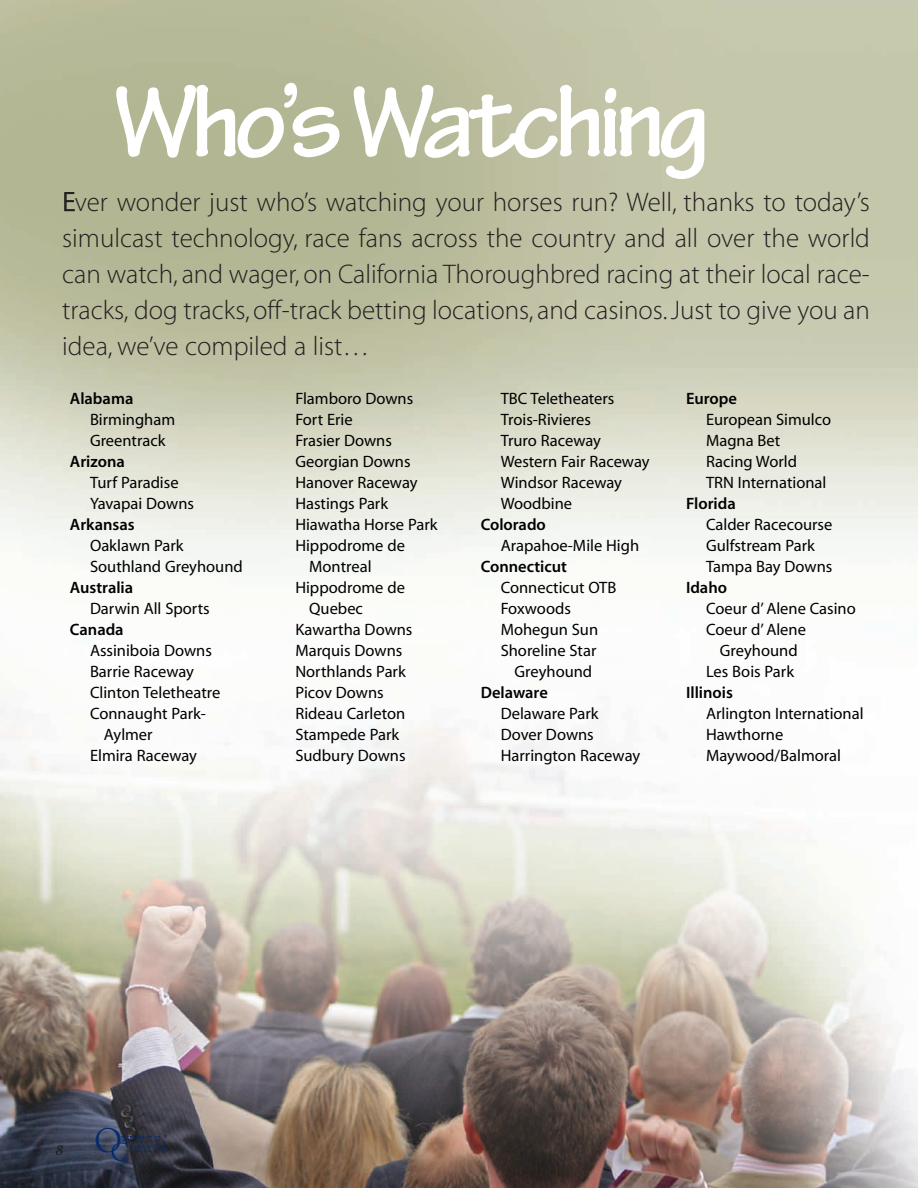
<style>
.page{position:relative;width:918px;height:1188px;background:#fff}
.page>*{position:absolute;margin:0;border:0;box-sizing:border-box;transform-origin:0 0}
.t1{font:700 108px "Tekton Pro";letter-spacing:-.065em;color:#fff}
.t2{font:31.5px "Trajan";color:#062a6d}
.t3{font:27px/36px "Adobe Corp ID Myriad Lt";color:#231f20;text-align:justify}
.t4{font:24px "Trajan";color:#062a6d}
.t5{font:16.5px/21px "Adobe Corp ID Myriad Rg";color:#000}
.t6{font:16.5px "Adobe Corp ID Myriad Sb";color:#000}
.t7{font:15.75px "Adobe Corp ID Minion Sb It";color:#231f20}
.t8{font:13.5px "Courier";color:#062a6d}
</style>
<div class="page">
<img style="left:0;top:0;width:918px;height:1188px">
<h1 class="t1" style="left:112px;top:84px;width:600px">Who’s Watching</h1>
<p class="t3" style="left:62px;top:186px;width:809px">Ever wonder just who’s watching your horses run? Well, thanks to today’s simulcast technology, race fans across the country and all over the world can watch, and wager, on California Thoroughbred racing at their local race&shy;tracks, dog tracks, off-track betting locations, and casinos. Just to give you an idea, we’ve compiled a list…</p>
<p class="t6" style="left:70px;top:392px;width:65px">Alabama</p>
<p class="t5" style="left:90px;top:410px;width:87px">Birmingham<br>Greentrack</p>
<p class="t6" style="left:70px;top:455px;width:56px">Arizona</p>
<p class="t5" style="left:90px;top:473px;width:106px">Turf Paradise<br>Yavapai Downs</p>
<p class="t6" style="left:70px;top:518px;width:66px">Arkansas</p>
<p class="t5" style="left:90px;top:536px;width:154px">Oaklawn Park<br>Southland Greyhound</p>
<p class="t6" style="left:70px;top:581px;width:65px">Australia</p>
<p class="t5" style="left:90px;top:599px;width:121px">Darwin All Sports</p>
<p class="t6" style="left:70px;top:623px;width:55px">Canada</p>
<p class="t5" style="left:90px;top:641px;width:123px">Assiniboia Downs</p>
<p class="t5" style="left:90px;top:662px;width:106px">Barrie Raceway</p>
<p class="t5" style="left:90px;top:683px;width:132px">Clinton Teletheatre</p>
<p class="t5" style="left:90px;top:704px;width:117px">Connaught Park-</p>
<p class="t5" style="left:104px;top:725px;width:50px">Aylmer</p>
<p class="t5" style="left:90px;top:746px;width:108px">Elmira Raceway</p>
<p class="t5" style="left:295px;top:389px;width:119px">Flamboro Downs</p>
<p class="t5" style="left:295px;top:410px;width:59px">Fort Erie</p>
<p class="t5" style="left:295px;top:431px;width:98px">Frasier Downs</p>
<p class="t5" style="left:295px;top:452px;width:117px">Georgian Downs</p>
<p class="t5" style="left:295px;top:473px;width:124px">Hanover Raceway</p>
<p class="t5" style="left:295px;top:494px;width:94px">Hastings Park</p>
<p class="t5" style="left:295px;top:515px;width:144px">Hiawatha Horse Park</p>
<p class="t5" style="left:295px;top:536px;width:111px">Hippodrome de</p>
<p class="t5" style="left:309px;top:557px;width:64px">Montreal</p>
<p class="t5" style="left:295px;top:578px;width:111px">Hippodrome de</p>
<p class="t5" style="left:309px;top:599px;width:55px">Quebec</p>
<p class="t5" style="left:295px;top:620px;width:119px">Kawartha Downs</p>
<p class="t5" style="left:295px;top:641px;width:109px">Marquis Downs</p>
<p class="t5" style="left:295px;top:662px;width:112px">Northlands Park</p>
<p class="t5" style="left:295px;top:684px;width:90px">Picov Downs</p>
<p class="t5" style="left:295px;top:705px;width:111px">Rideau Carleton</p>
<p class="t5" style="left:295px;top:726px;width:105px">Stampede Park</p>
<p class="t5" style="left:295px;top:747px;width:112px">Sudbury Downs</p>
<p class="t5" style="left:501px;top:390px;width:150px">TBC Teletheaters<br>Trois-Rivieres<br>Truro Raceway<br>Western Fair Raceway<br>Windsor Raceway<br>Woodbine</p>
<p class="t6" style="left:481px;top:518px;width:67px">Colorado</p>
<p class="t5" style="left:501px;top:537px;width:140px">Arapahoe-Mile High</p>
<p class="t6" style="left:481px;top:560px;width:88px">Connecticut</p>
<p class="t5" style="left:501px;top:579px;width:117px">Connecticut OTB<br>Foxwoods<br>Mohegun Sun<br>Shoreline Star</p>
<p class="t5" style="left:515px;top:663px;width:79px">Greyhound</p>
<p class="t6" style="left:481px;top:686px;width:69px">Delaware</p>
<p class="t5" style="left:501px;top:705px;width:141px">Delaware Park<br>Dover Downs<br>Harrington Raceway</p>
<p class="t6" style="left:686px;top:392px;width:53px">Europe</p>
<p class="t5" style="left:706px;top:411px;width:127px">European Simulco<br>Magna Bet<br>Racing World<br>TRN International</p>
<p class="t6" style="left:686px;top:498px;width:51px">Florida</p>
<p class="t5" style="left:706px;top:516px;width:128px">Calder Racecourse<br>Gulfstream Park<br>Tampa Bay Downs</p>
<p class="t6" style="left:686px;top:582px;width:43px">Idaho</p>
<p class="t5" style="left:706px;top:600px;width:151px">Coeur d’ Alene Casino</p>
<p class="t5" style="left:706px;top:621px;width:101px">Coeur d’ Alene</p>
<p class="t5" style="left:720px;top:642px;width:79px">Greyhound</p>
<p class="t5" style="left:706px;top:663px;width:90px">Les Bois Park</p>
<p class="t6" style="left:686px;top:687px;width:48px">Illinois</p>
<p class="t5" style="left:706px;top:705px;width:159px">Arlington International<br>Hawthorne<br>Maywood/Balmoral</p>
<h2 class="t2" style="left:94px;top:1123px;width:30px">O'</h2>
<p class="t8" style="left:121px;top:1133px;width:50px">wners'</p>
<h3 class="t4" style="left:110px;top:1138px;width:21px">C</h3>
<p class="t7" style="left:55px;top:1144px;width:9px">8</p>
<p class="t8" style="left:128px;top:1144px;width:42px">ircle</p>
</div>
